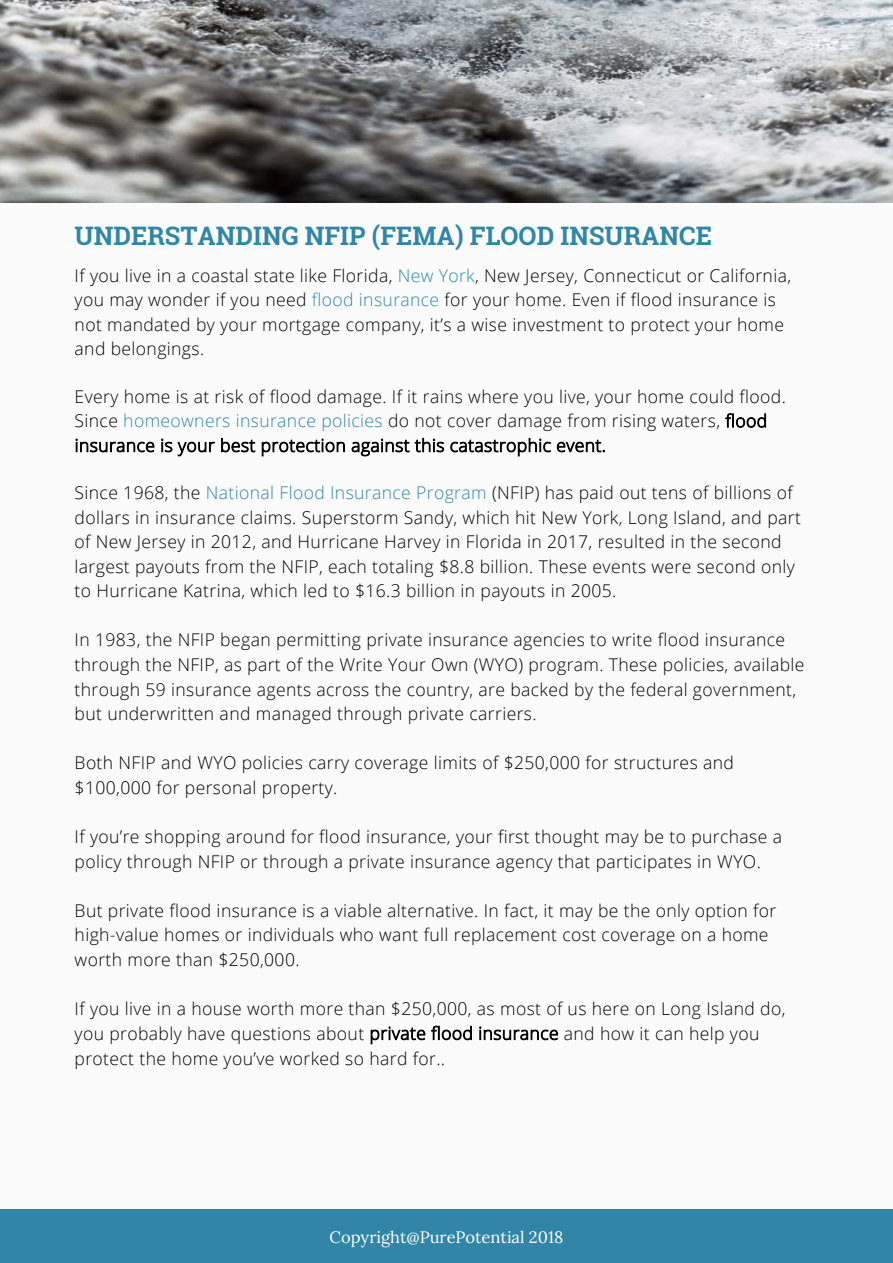
<style>
.page{position:relative;width:893px;height:1263px;background:#fbfbfb}
.page>*{position:absolute;margin:0;border:0;box-sizing:border-box;transform-origin:0 0}
.t1{font:700 25.5px "Roboto Slab";color:#2f86a6}
.t2{font:300 17.55px/24.6px "Open Sans";letter-spacing:.02em;color:#010101}
.t3{font:16.5px "Lora";color:#fff}
.s1{color:#2f86a6}
.s2{font-size:18px}
</style>
<div class="page">
<img style="left:0;top:0;width:893px;height:202px">
<div style="left:0;top:1210px;width:893px;height:52px;background:#3185a7"></div>
<h1 class="t1" style="left:75px;top:219px;width:639px">UNDERSTANDING NFIP (FEMA) FLOOD INSURANCE</h1>
<p class="t2" style="left:75px;top:262px;width:718px">If you live in a coastal state like Florida, <span class="s1">New York</span>, New Jersey, Connecticut or California, you may wonder if you need <span class="s1">flood insurance</span> for your home. Even if flood insurance is not mandated by your mortgage company, it’s a wise investment to protect your home and belongings.</p>
<p class="t2" style="left:75px;top:383px;width:713px">Every home is at risk of flood damage. If it rains where you live, your home could flood.<br>Since <span class="s1">homeowners insurance policies</span> do not cover damage from rising waters, flood insurance is your best protection against this catastrophic event.</p>
<p class="t2" style="left:75px;top:480px;width:728px">Since 1968, the <span class="s1">National Flood Insurance Program</span> (NFIP) has paid out tens of billions of dollars in insurance claims. Superstorm Sandy, which hit New York, Long Island, and part of New Jersey in 2012, and Hurricane Harvey in Florida in 2017, resulted in the second largest payouts from the NFIP, each totaling $8.8 billion. These events were second only to Hurricane Katrina, which led to $16.3 billion in payouts in 2005.</p>
<p class="t2" style="left:75px;top:627px;width:731px">In 1983, the NFIP began permitting private insurance agencies to write flood insurance through the NFIP, as part of the Write Your Own (WYO) program. These policies, available through 59 insurance agents across the country, are backed by the federal government, but underwritten and managed through private carriers.</p>
<p class="t2" style="left:75px;top:750px;width:661px">Both NFIP and WYO policies carry coverage limits of $250,000 for structures and $100,000 for personal property.</p>
<p class="t2" style="left:75px;top:824px;width:709px">If you’re shopping around for flood insurance, your first thought may be to purchase a policy through NFIP or through a private insurance agency that participates in WYO.</p>
<p class="t2" style="left:75px;top:897px;width:703px">But private flood insurance is a viable alternative. In fact, it may be the only option for high-value homes or individuals who want full replacement cost coverage on a home worth more than $250,000.</p>
<p class="t2" style="left:75px;top:996px;width:712px">If you live in a house worth more than $250,000, as most of us here on Long Island do, you probably have questions about private flood insurance and how it can help you protect the home you’ve worked so hard for.<span class="s2">.</span></p>
<p class="t3" style="left:330px;top:1225px;width:235px">Copyright@PurePotential 2018</p>
</div>
